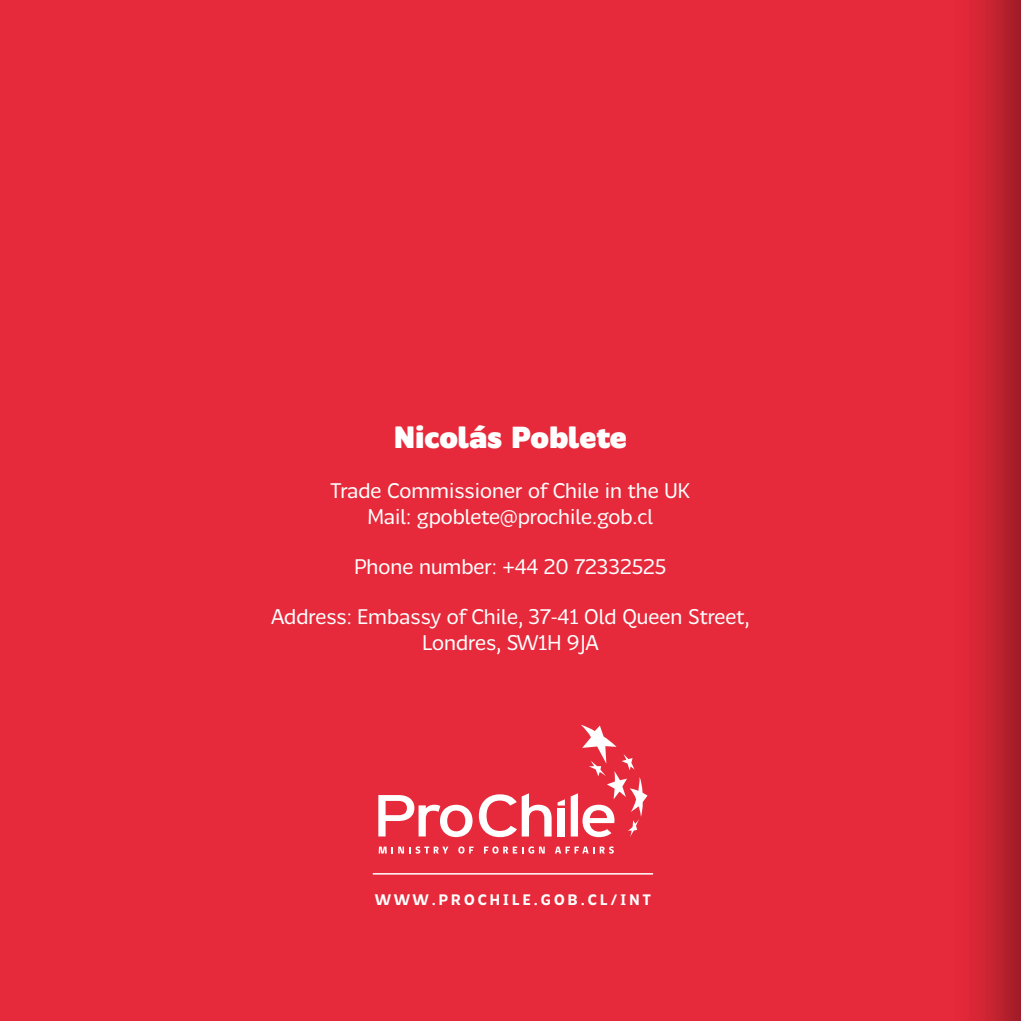
<style>
.page{position:relative;width:1021px;height:1021px;background:#fff}
.page>*{position:absolute;margin:0;border:0;box-sizing:border-box;transform-origin:0 0}
.t1{font:800 30px "Chilena";color:#fff}
.t2{font:21px/25.2px "Chilena";color:#fff;text-align:center}
.t3{font:700 15px "Chilena";letter-spacing:.21em;color:#fff}
</style>
<div class="page">
<div style="left:0;top:0;width:1020px;height:1020px;background:#e62a3b"></div>
<hr style="left:373px;top:873px;width:280px;height:1px;background:#fff">
<hr style="left:1020px;top:0;width:1px;height:1020px;background:#9e1b27">
<div style="left:935px;top:0;width:85px;height:1020px;background:linear-gradient(to right,#f52c3e,#ab1e2a)"></div>
<svg style="left:378px;top:795px;width:94px;height:42px"></svg>
<svg style="left:479px;top:793px;width:72px;height:44px"></svg>
<svg style="left:557px;top:725px;width:90px;height:112px"></svg>
<div style="left:557px;top:807px;width:8px;height:29px;background:#fff"></div>
<svg style="left:378px;top:846px;width:70px;height:7px"></svg>
<svg style="left:458px;top:846px;width:6px;height:7px"></svg>
<svg style="left:460px;top:847px;width:3px;height:5px"></svg>
<svg style="left:469px;top:846px;width:4px;height:7px"></svg>
<svg style="left:484px;top:846px;width:4px;height:7px"></svg>
<svg style="left:492px;top:846px;width:6px;height:7px"></svg>
<svg style="left:494px;top:847px;width:3px;height:5px"></svg>
<svg style="left:503px;top:846px;width:41px;height:7px"></svg>
<svg style="left:555px;top:846px;width:59px;height:7px"></svg>
<h1 class="t1" style="left:394px;top:414px;width:234px">Nicolás Poblete</h1>
<p class="t2" style="left:330px;top:477px;width:362px">Trade Commissioner of Chile in the UK<br>Mail: gpoblete@prochile.gob.cl</p>
<p class="t2" style="left:354px;top:552px;width:313px">Phone number: +44 20 72332525</p>
<p class="t2" style="left:271px;top:603px;width:479px">Address: Embassy of Chile, 37-41 Old Queen Street,<br>Londres, SW1H 9JA</p>
<p class="t3" style="left:375px;top:889px;width:277px">WWW.PROCHILE.GOB.CL/INT</p>
</div>
